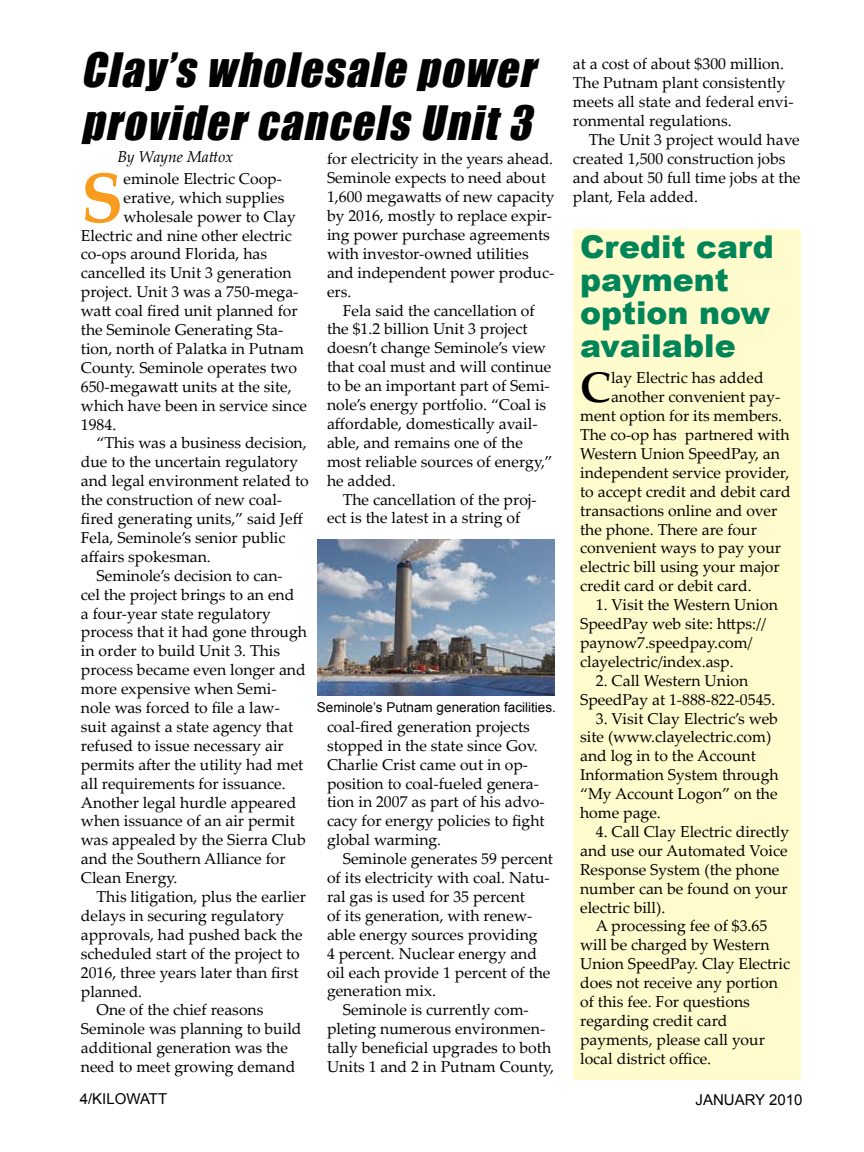
<style>
.page{position:relative;width:864px;height:1152px;background:#fff}
.page>*{position:absolute;margin:0;border:0;box-sizing:border-box;transform-origin:0 0}
.t1{font:700 69.75px "Palatino Linotype";color:#f99b1c}
.t2{font:italic 43.5px/52.2px "Impact";color:#000}
.t3{font:700 42.75px "Palatino Linotype";color:#000}
.t4{font:900 31.5px/33px "Arial";color:#008559}
.t5{font:15.75px/18.9px "Palatino Linotype";color:#000}
.t6{font:italic 15.75px "Palatino Linotype";color:#000}
.t7{font:15px "Arial";color:#000}
.t8{font:13.5px "Arial";color:#000}
</style>
<div class="page">
<div style="left:573px;top:229px;width:228px;height:851px;background:#fffbcc"></div>
<img style="left:318px;top:539px;width:237px;height:157px">
<h2 class="t2" style="left:81px;top:43px;width:468px">Clay’s wholesale power providercancels Unit3</h2>
<p class="t6" style="left:117px;top:146px;width:117px">By Wayne Mattox</p>
<p class="t5" style="left:327px;top:149px;width:229px">for electricity in the years ahead.<br>Seminole expects to need about<br>1,600 megawatts of new capacity by 2016, mostly to replace expir&shy;ing power purchase agreements with investor-owned utilities and independent power produc&shy;ers.</p>
<p class="t5" style="left:327px;top:300px;width:227px;text-indent:16px">Fela said the cancellation of the $1.2 billion Unit 3 project doesn’t change Seminole’s view that coal must and will continue to be an important part of Semi&shy;nole’s energy portfolio. “Coal is affordable, domestically avail&shy;able, and remains one of the most reliable sources of energy,” he added.</p>
<p class="t5" style="left:327px;top:489px;width:211px;text-indent:16px">The cancellation of the proj&shy;ect is the latest in a string of</p>
<h1 class="t1" style="left:81px;top:148px;width:44px">S</h1>
<p class="t5" style="left:123px;top:168px;width:160px">eminole Electric Coop-</p>
<p class="t5" style="left:123px;top:187px;width:162px">erative, which supplies</p>
<p class="t5" style="left:123px;top:206px;width:174px">wholesale power to Clay</p>
<p class="t5" style="left:81px;top:225px;width:212px">Electric and nine other electric</p>
<p class="t5" style="left:81px;top:244px;width:188px">co-ops around Florida, has</p>
<p class="t5" style="left:81px;top:263px;width:212px">cancelled its Unit 3 generation</p>
<p class="t5" style="left:81px;top:282px;width:219px">project. Unit 3 was a 750-mega-</p>
<p class="t5" style="left:81px;top:301px;width:218px">watt coal fired unit planned for</p>
<p class="t5" style="left:81px;top:320px;width:204px">the Seminole Generating Sta-</p>
<p class="t5" style="left:81px;top:339px;width:225px">tion, north of Palatka in Putnam</p>
<p class="t5" style="left:81px;top:357px;width:218px">County. Seminole operates two</p>
<p class="t5" style="left:81px;top:376px;width:212px">650-megawatt units at the site,</p>
<p class="t5" style="left:81px;top:395px;width:228px">which have been in service since</p>
<p class="t5" style="left:81px;top:414px;width:37px">1984.</p>
<p class="t5" style="left:97px;top:433px;width:212px">“This was a business decision,</p>
<p class="t5" style="left:81px;top:452px;width:219px">due to the uncertain regulatory</p>
<p class="t5" style="left:81px;top:471px;width:229px">and legal environment related to</p>
<p class="t5" style="left:81px;top:490px;width:203px">the construction of new coal-</p>
<p class="t5" style="left:81px;top:509px;width:224px">fired generating units,” said Jeff</p>
<p class="t5" style="left:81px;top:528px;width:206px">Fela, Seminole’s senior public</p>
<p class="t5" style="left:81px;top:546px;width:132px">affairs spokesman.</p>
<p class="t5" style="left:97px;top:565px;width:188px">Seminole’s decision to can-</p>
<p class="t5" style="left:81px;top:584px;width:215px">cel the project brings to an end</p>
<p class="t5" style="left:81px;top:603px;width:191px">a four-year state regulatory</p>
<p class="t5" style="left:81px;top:622px;width:228px">process that it had gone through</p>
<p class="t5" style="left:81px;top:641px;width:201px">in order to build Unit 3. This</p>
<p class="t5" style="left:81px;top:660px;width:226px">process became even longer and</p>
<p class="t5" style="left:81px;top:679px;width:197px">more expensive when Semi-</p>
<p class="t5" style="left:81px;top:698px;width:201px">nole was forced to file a law-</p>
<p class="t5" style="left:81px;top:717px;width:214px">suit against a state agency that</p>
<p class="t5" style="left:81px;top:735px;width:204px">refused to issue necessary air</p>
<p class="t5" style="left:81px;top:754px;width:224px">permits after the utility had met</p>
<p class="t5" style="left:81px;top:773px;width:206px">all requirements for issuance.</p>
<p class="t5" style="left:81px;top:792px;width:217px">Another legal hurdle appeared</p>
<p class="t5" style="left:81px;top:811px;width:216px">when issuance of an air permit</p>
<p class="t5" style="left:81px;top:830px;width:226px">was appealed by the Sierra Club</p>
<p class="t5" style="left:81px;top:849px;width:206px">and the Southern Alliance for</p>
<p class="t5" style="left:81px;top:868px;width:98px">Clean Energy.</p>
<p class="t5" style="left:97px;top:887px;width:211px">This litigation, plus the earlier</p>
<p class="t5" style="left:81px;top:906px;width:205px">delays in securing regulatory</p>
<p class="t5" style="left:81px;top:924px;width:223px">approvals, had pushed back the</p>
<p class="t5" style="left:81px;top:943px;width:221px">scheduled start of the project to</p>
<p class="t5" style="left:81px;top:962px;width:219px">2016, three years later than first</p>
<p class="t5" style="left:81px;top:981px;width:63px">planned.</p>
<p class="t5" style="left:97px;top:1000px;width:168px">One of the chief reasons</p>
<p class="t5" style="left:81px;top:1019px;width:222px">Seminole was planning to build</p>
<p class="t5" style="left:81px;top:1038px;width:209px">additional generation was the</p>
<p class="t5" style="left:81px;top:1057px;width:216px">need to meet growing demand</p>
<p class="t8" style="left:317px;top:698px;width:241px">Seminole’s Putnam generation facilities.</p>
<p class="t5" style="left:327px;top:716px;width:219px">coal-fired generation projects stopped in the state since Gov.<br>Charlie Crist came out in op&shy;position to coal-fueled genera&shy;tion in 2007 as part of his advo&shy;cacy for energy policies to fight global warming.</p>
<p class="t5" style="left:343px;top:849px;width:212px">Seminole generates 59 percent</p>
<p class="t5" style="left:327px;top:868px;width:224px">of its electricity with coal. Natu-</p>
<p class="t5" style="left:327px;top:887px;width:200px">ral gas is used for 35 percent</p>
<p class="t5" style="left:327px;top:905px;width:207px">of its generation, with renew-</p>
<p class="t5" style="left:327px;top:924px;width:212px">able energy sources providing</p>
<p class="t5" style="left:327px;top:943px;width:212px">4 percent. Nuclear energy and</p>
<p class="t5" style="left:327px;top:962px;width:225px">oil each provide 1 percent of the</p>
<p class="t5" style="left:327px;top:981px;width:111px">generation mix.</p>
<p class="t5" style="left:343px;top:1000px;width:188px">Seminole is currently com-</p>
<p class="t5" style="left:327px;top:1019px;width:220px">pleting numerous environmen-</p>
<p class="t5" style="left:327px;top:1038px;width:226px">tally beneficial upgrades to both</p>
<p class="t5" style="left:327px;top:1057px;width:229px">Units 1 and 2 in Putnam County,</p>
<p class="t5" style="left:573px;top:54px;width:222px">at a cost of about $300 million.<br>The Putnam plant consistently meets all state and federal envi&shy;ronmental regulations.</p>
<p class="t5" style="left:573px;top:130px;width:229px;text-indent:16px">The Unit 3 project would have created 1,500 construction jobs and about 50 full time jobs at the plant, Fela added.</p>
<h3 class="t4" style="left:580px;top:229px;width:195px">Credit card payment option now available</h3>
<h3 class="t3" style="left:580px;top:357px;width:32px">C</h3>
<p class="t5" style="left:611px;top:368px;width:154px">lay Electric has added</p>
<p class="t5" style="left:611px;top:387px;width:171px">another convenient pay-</p>
<p class="t5" style="left:580px;top:406px;width:203px">ment option for its members.</p>
<p class="t5" style="left:580px;top:425px;width:211px">The co-op has partnered with</p>
<p class="t5" style="left:580px;top:444px;width:201px">Western Union SpeedPay, an</p>
<p class="t5" style="left:580px;top:462px;width:211px">independent service provider,</p>
<p class="t5" style="left:580px;top:481px;width:212px">to accept credit and debit card</p>
<p class="t5" style="left:580px;top:500px;width:199px">transactions online and over</p>
<p class="t5" style="left:580px;top:519px;width:178px">the phone. There are four</p>
<p class="t5" style="left:580px;top:538px;width:202px">convenient ways to pay your</p>
<p class="t5" style="left:580px;top:557px;width:201px">electric bill using your major</p>
<p class="t5" style="left:580px;top:576px;width:173px">credit card or debit card.</p>
<p class="t5" style="left:580px;top:595px;width:199px;text-indent:16px">1. Visit the Western Union<br>SpeedPay web site: https:// paynow7.speedpay.com/ clayelectric/index.asp.</p>
<p class="t5" style="left:580px;top:670px;width:197px;text-indent:16px">2. Call Western Union<br>SpeedPay at 1-888-822-0545.</p>
<p class="t5" style="left:580px;top:708px;width:200px;text-indent:16px">3. Visit Clay Electric’s web site (www.clayelectric.com) and log in to the Account<br>Information System through “My Account Logon” on the home page.</p>
<p class="t5" style="left:580px;top:822px;width:211px;text-indent:16px">4. Call Clay Electric directly and use our Automated Voice<br>Response System (the phone number can be found on your electric bill).</p>
<p class="t5" style="left:580px;top:916px;width:211px;text-indent:16px">A processing fee of $3.65 will be charged by Western<br>Union SpeedPay. Clay Electric does not receive any portion of this fee. For questions regarding credit card payments, please call your local district office.</p>
<p class="t7" style="left:80px;top:1089px;width:89px">4/KILOWATT</p>
<p class="t7" style="left:696px;top:1090px;width:108px">JANUARY 2010</p>
</div>
